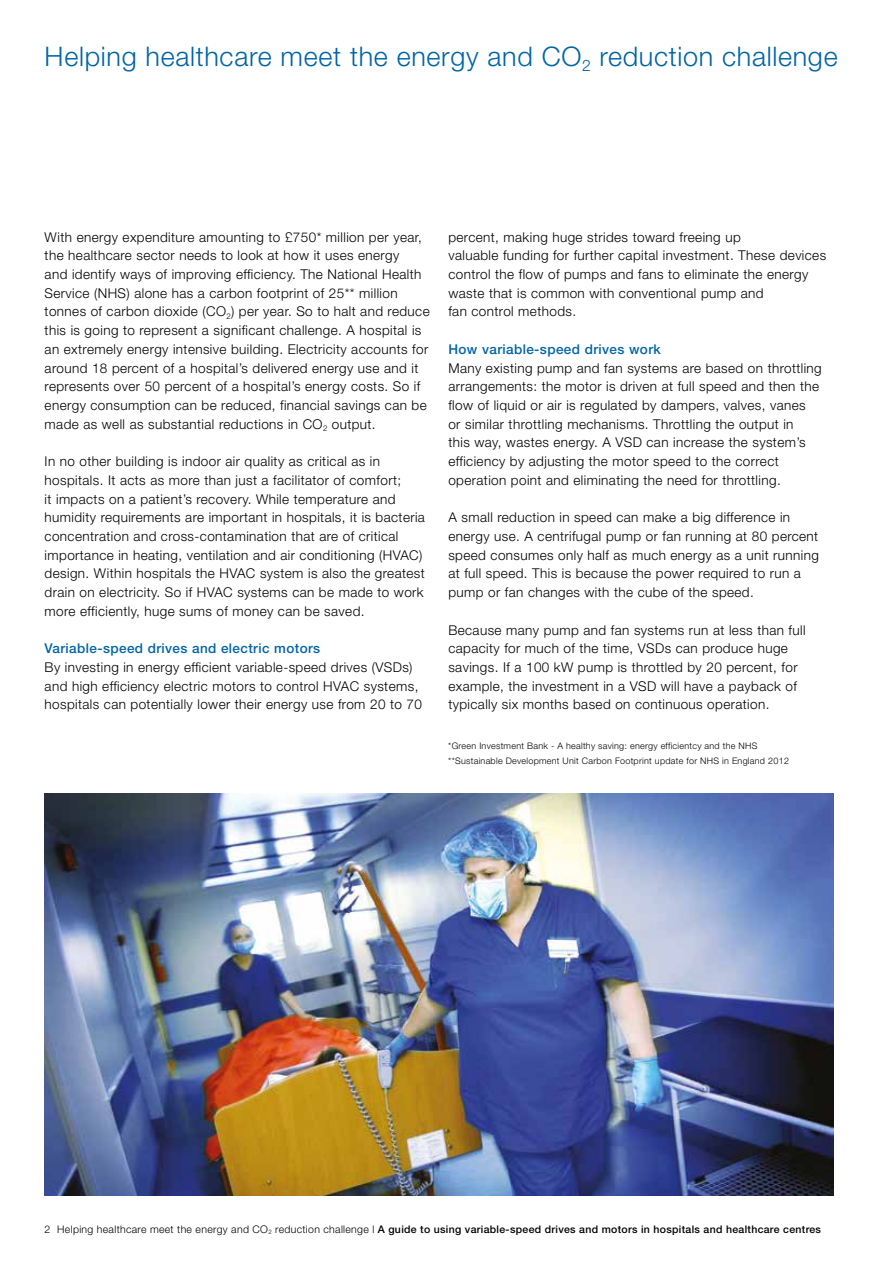
<style>
.page{position:relative;width:893px;height:1263px;background:#fff}
.page>*{position:absolute;margin:0;border:0;box-sizing:border-box;transform-origin:0 0}
.t1{font:300 27px "Helvetica Neue";letter-spacing:.025em;color:#0064a7}
.t2{font:300 13.5px/18.8px "Helvetica Neue";letter-spacing:.03em;color:#000}
.t3{font:500 13.5px "Helvetica Neue";letter-spacing:.03em;color:#0064a7}
.t4{font:500 10.5px "Helvetica Neue";letter-spacing:.03em;color:#000}
.t5{font:300 9px/15px "Helvetica Neue";letter-spacing:.03em;color:#000}
.s1{font-weight:300}
.s2{font-weight:300;font-size:6.15px}
</style>
<div class="page">
<img style="left:45px;top:794px;width:788px;height:402px">
<h1 class="t1" style="left:45px;top:40px;width:794px">Helping healthcare meet the energy and CO<sub>2</sub> reduction challenge</h1>
<p class="t2" style="left:45px;top:227px;width:387px">With energy expenditure amounting to £750* million per year, the healthcare sector needs to look at how it uses energy<br>and identify ways of improving efficiency. The National Health Service (NHS) alone has a carbon footprint of 25** million tonnes of carbon dioxide (CO<sub>2</sub>) per year. So to halt and reduce this is going to represent a significant challenge. A hospital is an extremely energy intensive building. Electricity accounts for around 18 percent of a hospital’s delivered energy use and it represents over 50 percent of a hospital’s energy costs. So if energy consumption can be reduced, financial savings can be made as well as substantial reductions in CO<sub>2</sub> output.</p>
<p class="t2" style="left:45px;top:452px;width:382px">In no other building is indoor air quality as critical as in hospitals. It acts as more than just a facilitator of comfort;<br>it impacts on a patient’s recovery. While temperature and humidity requirements are important in hospitals, it is bacteria concentration and cross-contamination that are of critical importance in heating, ventilation and air conditioning (HVAC) design. Within hospitals the HVAC system is also the greatest drain on electricity. So if HVAC systems can be made to work more efficiently, huge sums of money can be saved.</p>
<p class="t3" style="left:45px;top:640px;width:277px">Variable-speed drives and electric motors</p>
<p class="t2" style="left:45px;top:657px;width:379px">By investing in energy efficient variable-speed drives (VSDs) and high efficiency electric motors to control HVAC systems, hospitals can potentially lower their energy use from 20 to 70</p>
<p class="t2" style="left:448px;top:227px;width:379px">percent, making huge strides toward freeing up<br>valuable funding for further capital investment. These devices control the flow of pumps and fans to eliminate the energy waste that is common with conventional pump and<br>fan control methods.</p>
<p class="t3" style="left:448px;top:341px;width:214px">How variable-speed drives work</p>
<p class="t2" style="left:448px;top:358px;width:375px">Many existing pump and fan systems are based on throttling arrangements: the motor is driven at full speed and then the flow of liquid or air is regulated by dampers, valves, vanes<br>or similar throttling mechanisms. Throttling the output in<br>this way, wastes energy. A VSD can increase the system’s efficiency by adjusting the motor speed to the correct operation point and eliminating the need for throttling.</p>
<p class="t2" style="left:448px;top:508px;width:372px">A small reduction in speed can make a big difference in energy use. A centrifugal pump or fan running at 80 percent speed consumes only half as much energy as a unit running at full speed. This is because the power required to run a pump or fan changes with the cube of the speed.</p>
<p class="t2" style="left:448px;top:620px;width:359px">Because many pump and fan systems run at less than full capacity for much of the time, VSDs can produce huge savings. If a 100 kW pump is throttled by 20 percent, for example, the investment in a VSD will have a payback of typically six months based on continuous operation.</p>
<p class="t5" style="left:448px;top:738px;width:342px">*Green Investment Bank - A healthy saving: energy efficientcy and the NHS **Sustainable Development Unit Carbon Footprint update for NHS in England 2012</p>
<p class="t4" style="left:45px;top:1223px;width:778px"><span class="s1">2 Helping healthcare meet the energy and CO</span><span class="s2">2</span> <span class="s1">reduction challenge l</span> A guide to using variable-speed drives and motors in hospitals and healthcare centres</p>
</div>
